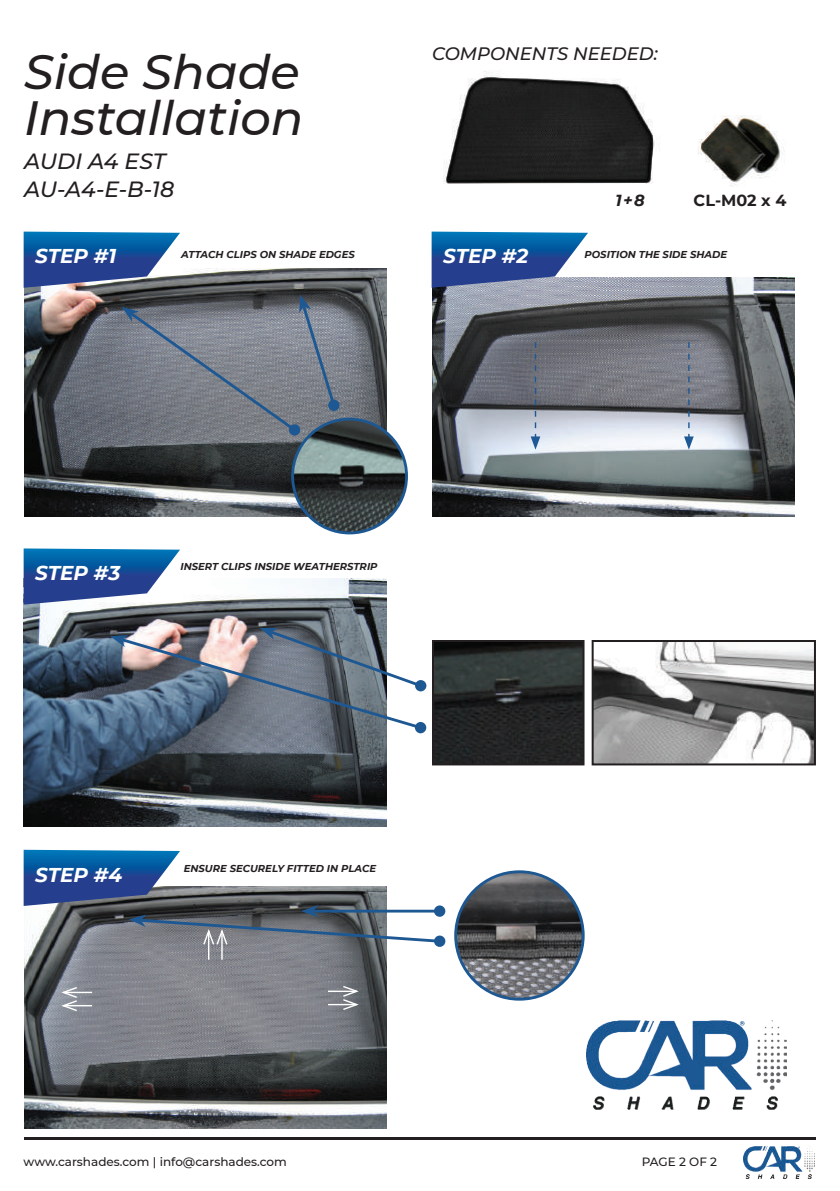
<style>
.page{position:relative;width:840px;height:1191px;background:#fff}
.page>*{position:absolute;margin:0;border:0;box-sizing:border-box;transform-origin:0 0}
.t1{font:italic 500 48px/46px "Montserrat";color:#231f20}
.t2{font:italic 500 22px/28px "Montserrat";letter-spacing:-.01em;color:#231f20}
.t3{font:italic 700 20px "Montserrat";color:#fff}
.t4{font:italic 500 18px "Montserrat";color:#231f20}
.t5{font:700 16px "Montserrat";color:#231f20}
.t6{font:italic 700 16px "Montserrat";color:#231f20}
.t7{font:500 12px "Montserrat";color:#231f20}
.t8{font:italic 700 10px "Montserrat";color:#231f20}
</style>
<div class="page">
<img style="left:24px;top:268px;width:362px;height:248px">
<img style="left:432px;top:278px;width:362px;height:238px">
<img style="left:23px;top:579px;width:363px;height:247px">
<img style="left:24px;top:959px;width:362px;height:169px">
<img style="left:435px;top:643px;width:146px;height:119px">
<div style="left:432px;top:640px;width:152px;height:125px;border:2px solid #231f20"></div>
<img style="left:594px;top:643px;width:218px;height:119px">
<div style="left:591px;top:640px;width:224px;height:125px;border:2px solid #231f20"></div>
<div style="left:434px;top:905px;width:11px;height:11px;background:#1e5893;border-radius:50%"></div>
<div style="left:415px;top:680px;width:11px;height:11px;background:#1e5893;border-radius:50%"></div>
<div style="left:328px;top:399px;width:11px;height:12px;background:#1e5893;border-radius:50%"></div>
<svg style="left:683px;top:342px;width:10px;height:108px"></svg>
<svg style="left:530px;top:342px;width:10px;height:108px"></svg>
<img style="left:455px;top:871px;width:128px;height:128px;border-radius:64px">
<div style="left:454px;top:870px;width:130px;height:130px;border:3px solid #1e5893;border-radius:50%"></div>
<img style="left:292px;top:419px;width:114px;height:114px;border-radius:57px">
<div style="left:291px;top:418px;width:117px;height:116px;border:3px solid #1e5893;border-radius:50%"></div>
<hr style="left:328px;top:990px;width:28px;height:2px;background:#fff">
<hr style="left:328px;top:1003px;width:28px;height:2px;background:#fff">
<svg style="left:341px;top:984px;width:19px;height:27px"></svg>
<svg style="left:59px;top:985px;width:33px;height:27px"></svg>
<svg style="left:121px;top:295px;width:216px;height:139px;background:#757b86"></svg>
<div style="left:289px;top:424px;width:11px;height:11px;background:#1e5893;border-radius:50%"></div>
<svg style="left:110px;top:628px;width:314px;height:103px;background:#7d8692"></svg>
<div style="left:414px;top:722px;width:12px;height:11px;background:#1e5893;border-radius:50%"></div>
<div style="left:434px;top:935px;width:11px;height:12px;background:#1e5893;border-radius:50%"></div>
<hr style="left:24px;top:1137px;width:791px;height:2px;background:#231f20">
<svg style="left:24px;top:232px;width:156px;height:56px;background:#3766a0"></svg>
<svg style="left:24px;top:548px;width:156px;height:56px"></svg>
<svg style="left:431px;top:232px;width:156px;height:56px;background:#3b6ba7"></svg>
<svg style="left:24px;top:849px;width:418px;height:110px"></svg>
<img style="left:586px;top:1020px;width:200px;height:89px">
<img style="left:743px;top:1146px;width:71px;height:32px">
<img style="left:698px;top:115px;width:87px;height:72px">
<img style="left:443px;top:71px;width:212px;height:113px">
<h1 class="t1" style="left:24px;top:47px;width:281px">Side Shade<br>Installation</h1>
<h2 class="t2" style="left:24px;top:147px;width:152px">AUDI A4 EST<br>AU-A4-E-B-18</h2>
<h3 class="t4" style="left:432px;top:41px;width:227px">COMPONENTS NEEDED:</h3>
<h3 class="t6" style="left:615px;top:189px;width:31px">1 + 8</h3>
<h3 class="t5" style="left:693px;top:189px;width:94px">CL-M02 x 4</h3>
<h3 class="t3" style="left:35px;top:242px;width:82px">STEP #1</h3>
<p class="t8" style="left:181px;top:247px;width:175px">ATTACH CLIPS ON SHADE EDGES</p>
<h3 class="t3" style="left:443px;top:242px;width:86px">STEP #2</h3>
<p class="t8" style="left:584px;top:247px;width:144px">POSITION THE SIDE SHADE</p>
<h3 class="t3" style="left:35px;top:558px;width:86px">STEP #3</h3>
<p class="t8" style="left:180px;top:559px;width:198px">INSERT CLIPS INSIDE WEATHERSTRIP</p>
<h3 class="t3" style="left:35px;top:860px;width:88px">STEP #4</h3>
<p class="t8" style="left:184px;top:861px;width:194px">ENSURE SECURELY FITTED IN PLACE</p>
<p class="t7" style="left:24px;top:1153px;width:265px">www.carshades.com | info@carshades.com</p>
<p class="t7" style="left:641px;top:1153px;width:77px">PAGE 2 OF 2</p>
</div>
